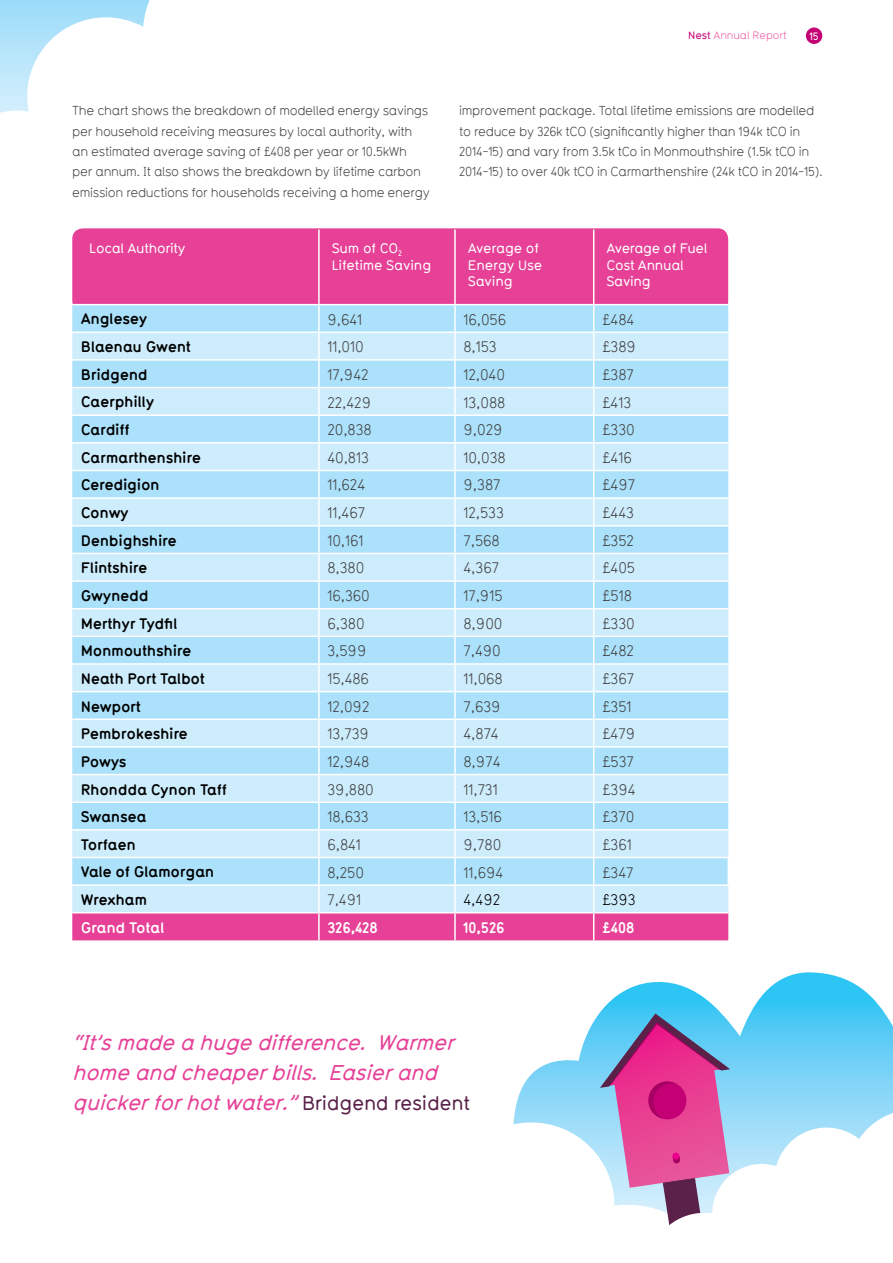
<style>
.page{position:relative;width:893px;height:1263px;background:#fff}
.page>*{position:absolute;margin:0;border:0;box-sizing:border-box;transform-origin:0 0}
.t1{font:italic 500 21px/30px "Typ 1451";color:#e64097}
.t2{font:15px "Typ 1451";letter-spacing:-.01em;color:#414042}
.t3{font:700 15px "Typ 1451";letter-spacing:-.02em;color:#000}
.t4{font:700 15px "Typ 1451";letter-spacing:-.02em;color:#fff}
.t5{font:15px "Typ 1451";letter-spacing:-.01em;color:#000}
.t6{font:500 13.5px/16.5px "Typ 1451";letter-spacing:-.02em;color:#fff}
.t7{font:12.75px/20.4px "Typ 1451";letter-spacing:-.025em;color:#414042}
.t8{font:10.5px "Typ 1451";letter-spacing:-.01em;color:#ef539e}
.t9{font:500 10.5px "Typ 1451";color:#fff}
.s1{font-weight:500;color:#c40075}
.s2{font-style:normal;font-size:19.5px;color:#5a2149}
</style>
<div class="page">
<div style="left:806px;top:28px;width:16px;height:16px;background:#c40075;border-radius:50%"></div>
<svg style="left:0;top:0;width:150px;height:232px"></svg>
<svg style="left:588px;top:972px;width:297px;height:59px"></svg>
<svg style="left:513px;top:1031px;width:87px;height:128px"></svg>
<svg style="left:600px;top:1013px;width:293px;height:213px"></svg>
<div style="left:72px;top:228px;width:656px;height:84px;background:#e64097;border-radius:11px"></div>
<hr style="left:318px;top:230px;width:2px;height:74px;background:#fff">
<hr style="left:454px;top:230px;width:2px;height:74px;background:#fff">
<hr style="left:593px;top:230px;width:1px;height:74px;background:#fff">
<hr style="left:72px;top:304px;width:247px;height:1px;background:#fff">
<hr style="left:319px;top:304px;width:136px;height:1px;background:#fff">
<hr style="left:455px;top:304px;width:139px;height:1px;background:#fff">
<hr style="left:594px;top:304px;width:134px;height:1px;background:#fff">
<svg style="left:72px;top:305px;width:657px;height:635px;background:#c1e0f7"></svg>
<hr style="left:72px;top:884px;width:247px;height:2px;background:#fff">
<hr style="left:319px;top:884px;width:136px;height:2px;background:#fff">
<hr style="left:455px;top:884px;width:139px;height:2px;background:#fff">
<hr style="left:594px;top:884px;width:135px;height:2px;background:#fff">
<p class="t7" style="left:72px;top:100px;width:359px">The chart shows the breakdown of modelled energy savings per household receiving measures by local authority, with an estimated average saving of £408 per year or 10.5kWh per annum. It also shows the breakdown by lifetime carbon emission reductions for households receiving a home energy</p>
<p class="t8" style="left:688px;top:28px;width:100px"><span class="s1">Nest</span> Annual Report</p>
<p class="t9" style="left:809px;top:29px;width:11px">15</p>
<p class="t7" style="left:459px;top:100px;width:365px">improvement package. Total lifetime emissions are modelled to reduce by 326k tCO (significantly higher than 194k tCO in 2014-15) and vary from 3.5k tCo in Monmouthshire (1.5k tCO in 2014-15) to over 40k tCO in Carmarthenshire (24k tCO in 2014-15).</p>
<p class="t6" style="left:89px;top:240px;width:98px">Local Authority</p>
<p class="t6" style="left:332px;top:240px;width:101px">Sum of CO<sub>2<br></sub>Lifetime Saving</p>
<p class="t6" style="left:468px;top:240px;width:76px">Average of<br>Energy Use<br>Saving</p>
<p class="t6" style="left:606px;top:240px;width:102px">Average of Fuel<br>Cost Annual<br>Saving</p>
<p class="t3" style="left:81px;top:308px;width:68px">Anglesey</p>
<p class="t2" style="left:327px;top:309px;width:36px">9,641</p>
<p class="t2" style="left:463px;top:309px;width:44px">16,056</p>
<p class="t2" style="left:602px;top:309px;width:34px">£484</p>
<p class="t3" style="left:81px;top:336px;width:112px">Blaenau Gwent</p>
<p class="t2" style="left:327px;top:337px;width:38px">11,010</p>
<p class="t2" style="left:463px;top:337px;width:35px">8,153</p>
<p class="t2" style="left:602px;top:337px;width:35px">£389</p>
<p class="t3" style="left:81px;top:364px;width:68px">Bridgend</p>
<p class="t2" style="left:327px;top:365px;width:43px">17,942</p>
<p class="t2" style="left:463px;top:365px;width:43px">12,040</p>
<p class="t2" style="left:602px;top:365px;width:33px">£387</p>
<p class="t3" style="left:81px;top:391px;width:75px">Caerphilly</p>
<p class="t2" style="left:327px;top:392px;width:45px">22,429</p>
<p class="t2" style="left:463px;top:392px;width:43px">13,088</p>
<p class="t2" style="left:602px;top:392px;width:31px">£413</p>
<p class="t3" style="left:81px;top:419px;width:50px">Cardiff</p>
<p class="t2" style="left:327px;top:420px;width:46px">20,838</p>
<p class="t2" style="left:463px;top:420px;width:41px">9,029</p>
<p class="t2" style="left:602px;top:420px;width:34px">£330</p>
<p class="t3" style="left:81px;top:447px;width:122px">Carmarthenshire</p>
<p class="t2" style="left:327px;top:448px;width:43px">40,813</p>
<p class="t2" style="left:463px;top:448px;width:44px">10,038</p>
<p class="t2" style="left:602px;top:448px;width:31px">£416</p>
<p class="t3" style="left:81px;top:474px;width:80px">Ceredigion</p>
<p class="t2" style="left:327px;top:475px;width:39px">11,624</p>
<p class="t2" style="left:463px;top:475px;width:39px">9,387</p>
<p class="t2" style="left:602px;top:475px;width:35px">£497</p>
<p class="t3" style="left:81px;top:502px;width:50px">Conwy</p>
<p class="t2" style="left:327px;top:503px;width:39px">11,467</p>
<p class="t2" style="left:463px;top:503px;width:42px">12,533</p>
<p class="t2" style="left:602px;top:503px;width:33px">£443</p>
<p class="t3" style="left:81px;top:530px;width:97px">Denbighshire</p>
<p class="t2" style="left:327px;top:530px;width:38px">10,161</p>
<p class="t2" style="left:463px;top:530px;width:38px">7,568</p>
<p class="t2" style="left:602px;top:530px;width:33px">£352</p>
<p class="t3" style="left:81px;top:557px;width:68px">Flintshire</p>
<p class="t2" style="left:327px;top:558px;width:39px">8,380</p>
<p class="t2" style="left:463px;top:558px;width:37px">4,367</p>
<p class="t2" style="left:602px;top:558px;width:34px">£405</p>
<p class="t3" style="left:81px;top:585px;width:70px">Gwynedd</p>
<p class="t2" style="left:327px;top:586px;width:44px">16,360</p>
<p class="t2" style="left:463px;top:586px;width:41px">17,915</p>
<p class="t2" style="left:602px;top:586px;width:31px">£518</p>
<p class="t3" style="left:81px;top:613px;width:98px">Merthyr Tydfil</p>
<p class="t2" style="left:327px;top:613px;width:39px">6,380</p>
<p class="t2" style="left:463px;top:613px;width:41px">8,900</p>
<p class="t2" style="left:602px;top:613px;width:34px">£330</p>
<p class="t3" style="left:81px;top:640px;width:112px">Monmouthshire</p>
<p class="t2" style="left:327px;top:641px;width:41px">3,599</p>
<p class="t2" style="left:463px;top:641px;width:39px">7,490</p>
<p class="t2" style="left:602px;top:641px;width:33px">£482</p>
<p class="t3" style="left:81px;top:668px;width:126px">Neath Port Talbot</p>
<p class="t2" style="left:327px;top:669px;width:43px">15,486</p>
<p class="t2" style="left:463px;top:669px;width:41px">11,068</p>
<p class="t2" style="left:602px;top:669px;width:34px">£367</p>
<p class="t3" style="left:81px;top:695px;width:62px">Newport</p>
<p class="t2" style="left:327px;top:696px;width:44px">12,092</p>
<p class="t2" style="left:463px;top:696px;width:39px">7,639</p>
<p class="t2" style="left:602px;top:696px;width:31px">£351</p>
<p class="t3" style="left:81px;top:723px;width:109px">Pembrokeshire</p>
<p class="t2" style="left:327px;top:724px;width:43px">13,739</p>
<p class="t2" style="left:463px;top:724px;width:37px">4,874</p>
<p class="t2" style="left:602px;top:724px;width:35px">£479</p>
<p class="t3" style="left:81px;top:751px;width:47px">Powys</p>
<p class="t2" style="left:327px;top:752px;width:44px">12,948</p>
<p class="t2" style="left:463px;top:752px;width:39px">8,974</p>
<p class="t2" style="left:602px;top:752px;width:33px">£537</p>
<p class="t3" style="left:81px;top:778px;width:148px">Rhondda Cynon Taff</p>
<p class="t2" style="left:327px;top:779px;width:48px">39,880</p>
<p class="t2" style="left:463px;top:779px;width:36px">11,731</p>
<p class="t2" style="left:602px;top:779px;width:35px">£394</p>
<p class="t3" style="left:81px;top:806px;width:67px">Swansea</p>
<p class="t2" style="left:327px;top:807px;width:43px">18,633</p>
<p class="t2" style="left:463px;top:807px;width:40px">13,516</p>
<p class="t2" style="left:602px;top:807px;width:34px">£370</p>
<p class="t3" style="left:81px;top:834px;width:57px">Torfaen</p>
<p class="t2" style="left:327px;top:835px;width:35px">6,841</p>
<p class="t2" style="left:463px;top:835px;width:39px">9,780</p>
<p class="t2" style="left:602px;top:835px;width:31px">£361</p>
<p class="t3" style="left:81px;top:861px;width:135px">Vale of Glamorgan</p>
<p class="t2" style="left:327px;top:862px;width:38px">8,250</p>
<p class="t2" style="left:463px;top:862px;width:41px">11,694</p>
<p class="t2" style="left:602px;top:862px;width:33px">£347</p>
<p class="t3" style="left:81px;top:889px;width:68px">Wrexham</p>
<p class="t2" style="left:327px;top:890px;width:35px">7,491</p>
<p class="t5" style="left:463px;top:890px;width:38px">4,492</p>
<p class="t5" style="left:602px;top:890px;width:35px">£393</p>
<p class="t4" style="left:81px;top:917px;width:85px">Grand Total</p>
<p class="t4" style="left:327px;top:917px;width:52px">326,428</p>
<p class="t4" style="left:463px;top:917px;width:43px">10,526</p>
<p class="t4" style="left:602px;top:917px;width:34px">£408</p>
<h1 class="t1" style="left:72px;top:1026px;width:399px">“It’smadeahugedifference. Warmer homeandcheaperbills. Easierand quickerforhotwater.”<span class="s2">B r i d g e n d re s i d e n t</span></h1>
</div>
